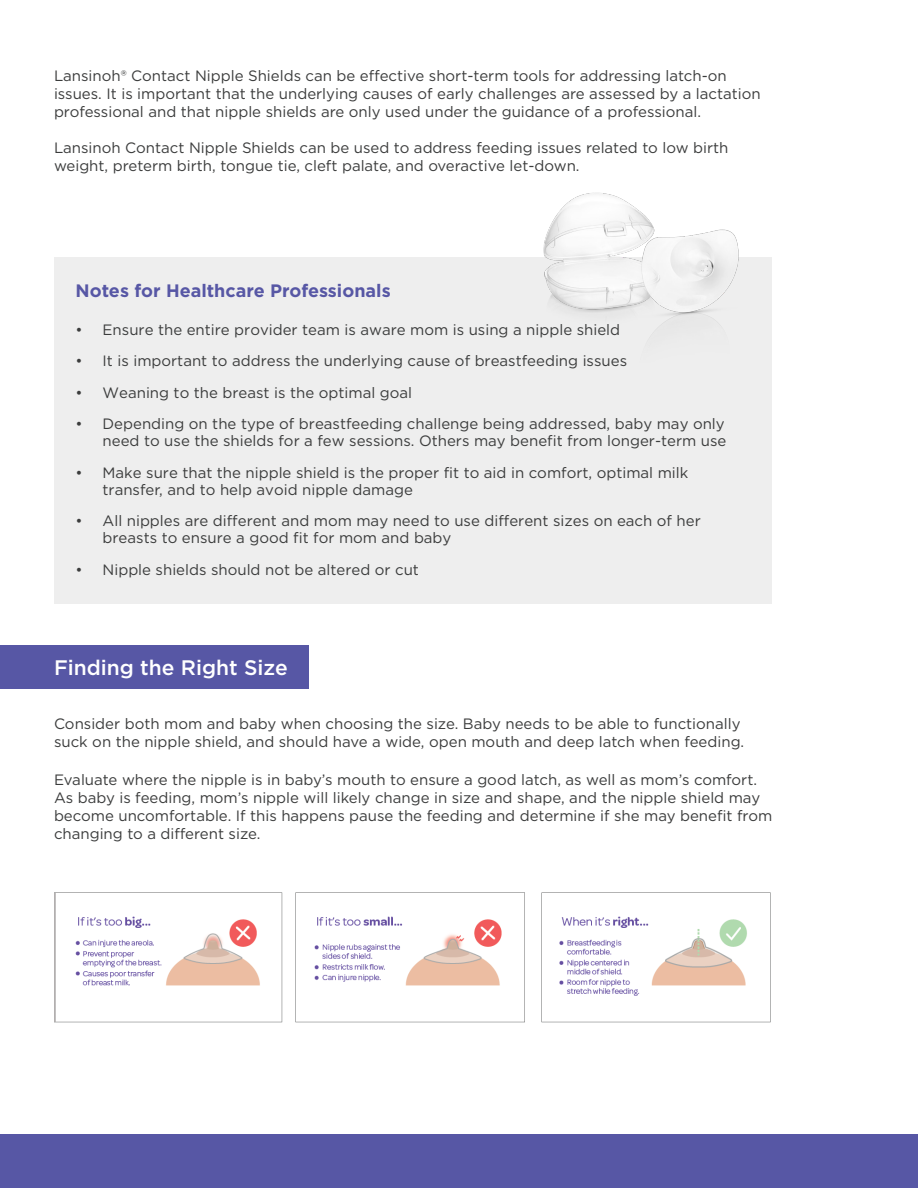
<style>
.page{position:relative;width:918px;height:1188px;background:#fff}
.page>*{position:absolute;margin:0;border:0;box-sizing:border-box;transform-origin:0 0}
.body_bullet{font:500 21px "Gotham";color:#fff}
.body_bullet-2{font:700 18px "Gotham";color:#5757a5}
.body_bullet-3{font:15px/18px "Gotham";color:#3b3c3c}
</style>
<div class="page">
<div style="left:0;top:1134px;width:918px;height:54px;background:#5757a5"></div>
<div style="left:55px;top:257px;width:717px;height:347px;background:#eee"></div>
<div style="left:0;top:646px;width:309px;height:43px;background:#5757a5"></div>
<img style="left:543px;top:192px;width:196px;height:141px">
<img style="left:55px;top:892px;width:716px;height:131px">
<hr style="left:55px;top:893px;width:1px;height:129px;background:#777372">
<p class="body_bullet-3" style="left:54px;top:66px;width:708px">Lansinoh® Contact Nipple Shields can be effective short-term tools for addressing latch-on issues. It is important that the underlying causes of early challenges are assessed by a lactation professional and that nipple shields are only used under the guidance of a professional.</p>
<p class="body_bullet-3" style="left:54px;top:139px;width:676px">Lansinoh Contact Nipple Shields can be used to address feeding issues related to low birth weight, preterm birth, tongue tie, cleft palate, and overactive let-down.</p>
<p class="body_bullet-2" style="left:76px;top:278px;width:317px">Notes for Healthcare Professionals</p>
<p class="body_bullet-3" style="left:76px;top:320px;width:546px">• Ensure the entire provider team is aware mom is using a nipple shield</p>
<p class="body_bullet-3" style="left:76px;top:352px;width:553px">• It is important to address the underlying cause of breastfeeding issues</p>
<p class="body_bullet-3" style="left:76px;top:383px;width:338px">• Weaning to the breast is the optimal goal</p>
<p class="body_bullet-3" style="left:76px;top:415px;width:652px;line-height:16.8px;text-align:right">• Depending on the type of breastfeeding challenge being addressed, baby may only need to use the shields for a few sessions. Others may benefit from longer-term use</p>
<p class="body_bullet-3" style="left:103px;top:464px;width:587px;line-height:16.8px;text-indent:-27px">• Make sure that the nipple shield is the proper fit to aid in comfort, optimal milk transfer, and to help avoid nipple damage</p>
<p class="body_bullet-3" style="left:103px;top:512px;width:600px;line-height:16.8px;text-indent:-27px">• All nipples are different and mom may need to use different sizes on each of her breasts to ensure a good fit for mom and baby</p>
<p class="body_bullet-3" style="left:76px;top:560px;width:345px">• Nipple shields should not be altered or cut</p>
<p class="body_bullet" style="left:54px;top:654px;width:235px">Finding the Right Size</p>
<p class="body_bullet-3" style="left:54px;top:714px;width:692px">Consider both mom and baby when choosing the size. Baby needs to be able to functionally suck on the nipple shield, and should have a wide, open mouth and deep latch when feeding.</p>
<p class="body_bullet-3" style="left:54px;top:770px;width:720px">Evaluate where the nipple is in baby’s mouth to ensure a good latch, as well as mom’s comfort.<br>As baby is feeding, mom’s nipple will likely change in size and shape, and the nipple shield may become uncomfortable. If this happens pause the feeding and determine if she may benefit from changing to a different size.</p>
</div>
